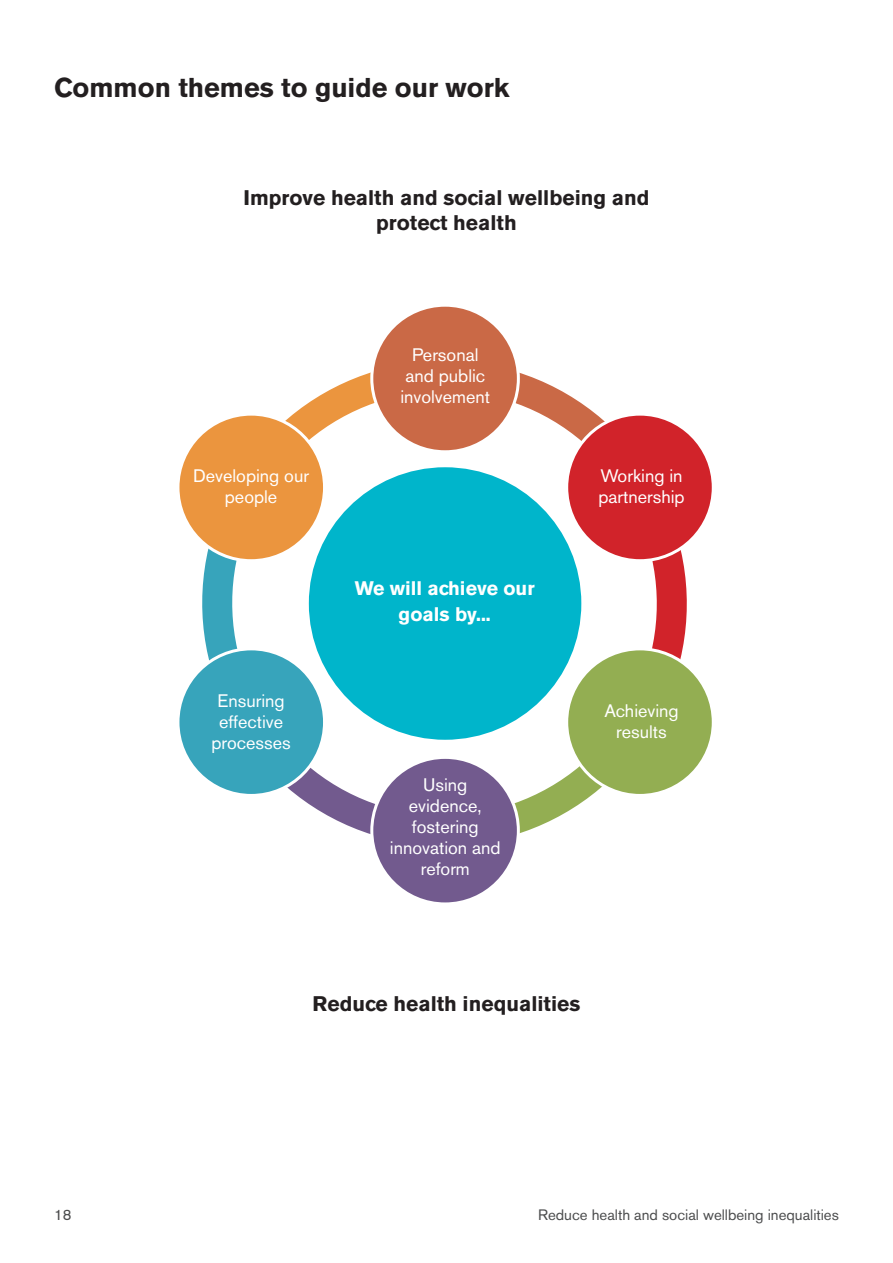
<style>
.page{position:relative;width:893px;height:1263px;background:#fff}
.page>*{position:absolute;margin:0;border:0;box-sizing:border-box;transform-origin:0 0}
.t1{font:700 27px "Akzidenz Grotesk BE";color:#231f20}
.t2{font:700 21px/25.2px "Akzidenz Grotesk BE";color:#231f20;text-align:center}
.t3{font:700 19.5px/25.3px "Akzidenz Grotesk BE";color:#fff;text-align:center}
.t4{font:18px/21px "Akzidenz Grotesk BE";color:#fff;text-align:center}
.t5{font:15px "Akzidenz Grotesk BE";color:#4b4c4d}
</style>
<div class="page">
<svg style="left:211px;top:372px;width:467px;height:462px"></svg>
<div style="left:372px;top:305px;width:146px;height:147px;background:#ca6946;border-radius:50%"></div>
<div style="left:370px;top:304px;width:150px;height:149px;border:3px solid #fff;border-radius:50%"></div>
<div style="left:567px;top:414px;width:146px;height:147px;background:#d1232a;border-radius:50%"></div>
<div style="left:565px;top:413px;width:150px;height:149px;border:3px solid #fff;border-radius:50%"></div>
<div style="left:567px;top:649px;width:146px;height:146px;background:#93ae52;border-radius:50%"></div>
<div style="left:565px;top:647px;width:150px;height:150px;border:3px solid #fff;border-radius:50%"></div>
<div style="left:178px;top:414px;width:147px;height:147px;background:#eb953e;border-radius:50%"></div>
<div style="left:176px;top:413px;width:150px;height:149px;border:3px solid #fff;border-radius:50%"></div>
<div style="left:178px;top:649px;width:147px;height:146px;background:#37a4bb;border-radius:50%"></div>
<div style="left:176px;top:647px;width:150px;height:150px;border:3px solid #fff;border-radius:50%"></div>
<div style="left:309px;top:467px;width:272px;height:273px;background:#00b5cb;border-radius:50%"></div>
<div style="left:372px;top:757px;width:146px;height:147px;background:#725a8e;border-radius:50%"></div>
<div style="left:370px;top:756px;width:150px;height:149px;border:3px solid #fff;border-radius:50%"></div>
<h1 class="t1" style="left:54px;top:72px;width:457px">Common themes to guide our work</h1>
<p class="t2" style="left:243px;top:185px;width:407px">Improve health and social wellbeing and protect health</p>
<p class="t4" style="left:193px;top:466px;width:117px">Developing our people</p>
<p class="t4" style="left:211px;top:690px;width:81px">Ensuring effective processes</p>
<p class="t4" style="left:400px;top:344px;width:91px">Personal and public involvement</p>
<p class="t3" style="left:355px;top:576px;width:182px">We will achieve our goals by...</p>
<p class="t4" style="left:390px;top:774px;width:112px">Using evidence, fostering innovation and reform</p>
<p class="t4" style="left:598px;top:465px;width:88px;text-align:left">Working in partnership</p>
<p class="t4" style="left:604px;top:700px;width:76px">Achieving results</p>
<p class="t2" style="left:313px;top:991px;width:269px">Reduce health inequalities</p>
<p class="t5" style="left:54px;top:1206px;width:19px">18</p>
<p class="t5" style="left:538px;top:1206px;width:302px">Reduce health and social wellbeing inequalities</p>
</div>
